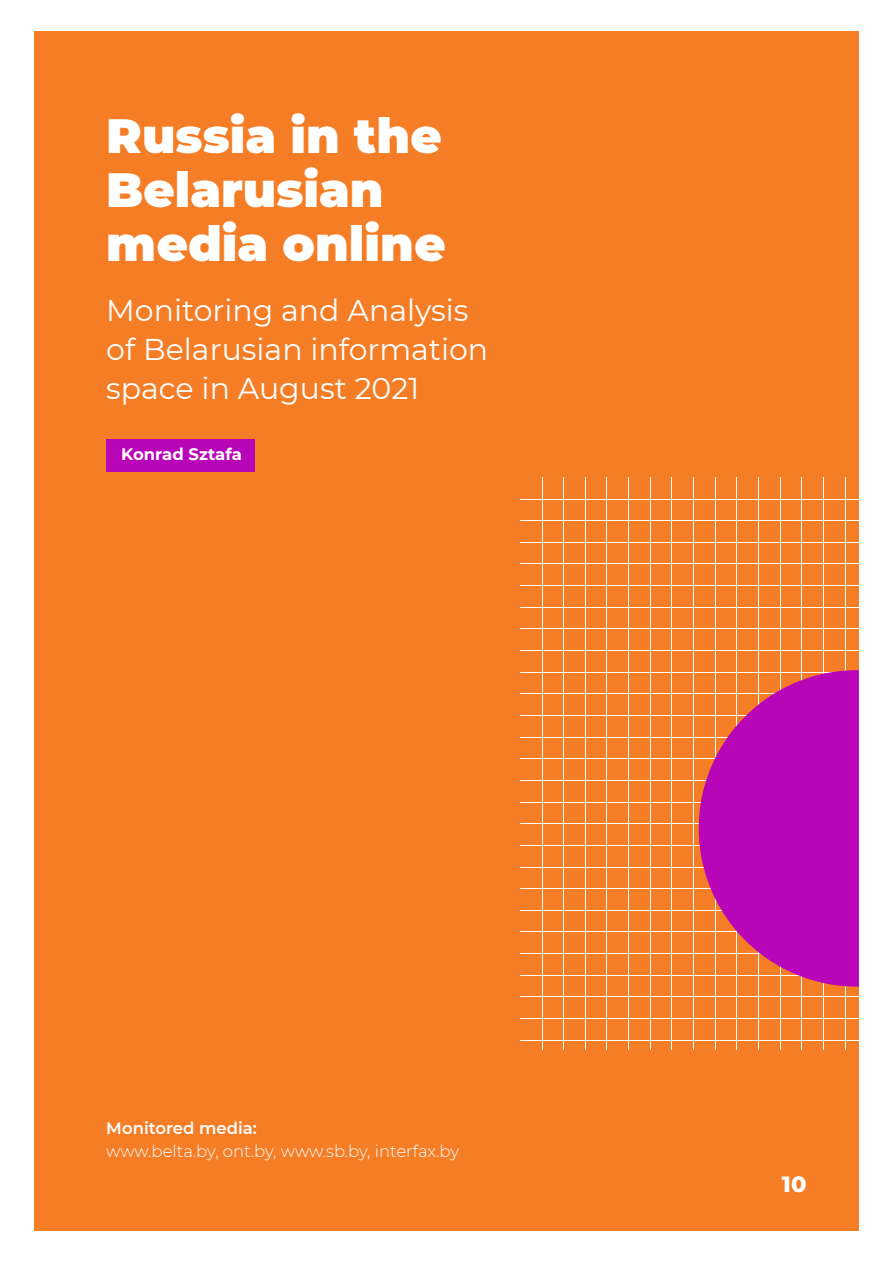
<style>
.page{position:relative;width:893px;height:1263px;background:#fff}
.page>*{position:absolute;margin:0;border:0;box-sizing:border-box;transform-origin:0 0}
.t1{font:900 48px/54px "Montserrat";color:#fff}
.t2{font:30px/39px "Montserrat";color:#fff}
.t3{font:800 22.5px "Montserrat";color:#fff}
.t4{font:300 16.5px "Montserrat";color:#fff}
.t5{font:600 16.5px "Montserrat";color:#fff}
.t6{font:700 16.5px "Montserrat";color:#fff}
</style>
<div class="page">
<div style="left:34px;top:32px;width:825px;height:1199px;background:#f57d26"></div>
<hr style="left:542px;top:477px;width:1px;height:573px;background:#fff">
<hr style="left:563px;top:477px;width:1px;height:573px;background:#fff">
<hr style="left:585px;top:477px;width:1px;height:573px;background:#fff">
<hr style="left:607px;top:477px;width:1px;height:573px;background:#fff">
<hr style="left:628px;top:477px;width:1px;height:573px;background:#fff">
<hr style="left:650px;top:477px;width:1px;height:573px;background:#fff">
<hr style="left:671px;top:477px;width:1px;height:573px;background:#fff">
<hr style="left:693px;top:477px;width:1px;height:573px;background:#fff">
<hr style="left:715px;top:477px;width:1px;height:573px;background:#fff">
<hr style="left:736px;top:477px;width:1px;height:573px;background:#fff">
<hr style="left:758px;top:477px;width:1px;height:573px;background:#fff">
<hr style="left:780px;top:477px;width:1px;height:573px;background:#fff">
<hr style="left:801px;top:477px;width:1px;height:573px;background:#fff">
<hr style="left:823px;top:477px;width:1px;height:573px;background:#fff">
<hr style="left:845px;top:477px;width:1px;height:573px;background:#fff">
<hr style="left:520px;top:1040px;width:339px;height:1px;background:#fff">
<hr style="left:520px;top:1018px;width:339px;height:1px;background:#fff">
<hr style="left:520px;top:996px;width:339px;height:1px;background:#fff">
<hr style="left:520px;top:975px;width:339px;height:1px;background:#fff">
<hr style="left:520px;top:953px;width:339px;height:1px;background:#fff">
<hr style="left:520px;top:931px;width:339px;height:1px;background:#fff">
<hr style="left:520px;top:910px;width:339px;height:1px;background:#fff">
<hr style="left:520px;top:888px;width:339px;height:1px;background:#fff">
<hr style="left:520px;top:867px;width:339px;height:1px;background:#fff">
<hr style="left:520px;top:845px;width:339px;height:1px;background:#fff">
<hr style="left:520px;top:823px;width:339px;height:1px;background:#fff">
<hr style="left:520px;top:802px;width:339px;height:1px;background:#fff">
<hr style="left:520px;top:780px;width:339px;height:1px;background:#fff">
<hr style="left:520px;top:758px;width:339px;height:1px;background:#fff">
<hr style="left:520px;top:737px;width:339px;height:1px;background:#fff">
<hr style="left:520px;top:715px;width:339px;height:1px;background:#fff">
<hr style="left:520px;top:693px;width:339px;height:1px;background:#fff">
<hr style="left:520px;top:672px;width:339px;height:1px;background:#fff">
<hr style="left:520px;top:650px;width:339px;height:1px;background:#fff">
<hr style="left:520px;top:628px;width:339px;height:1px;background:#fff">
<hr style="left:520px;top:607px;width:339px;height:1px;background:#fff">
<hr style="left:520px;top:585px;width:339px;height:1px;background:#fff">
<hr style="left:520px;top:564px;width:339px;height:1px;background:#fff">
<hr style="left:520px;top:542px;width:339px;height:1px;background:#fff">
<hr style="left:520px;top:520px;width:339px;height:1px;background:#fff">
<hr style="left:520px;top:499px;width:339px;height:1px;background:#fff">
<svg style="left:699px;top:670px;width:160px;height:316px;fill:#b805b8"></svg>
<div style="left:106px;top:439px;width:149px;height:33px;background:#b805b8"></div>
<h1 class="t1" style="left:106px;top:106px;width:341px">Russia in the<br>Belarusian media online</h1>
<p class="t2" style="left:106px;top:290px;width:383px">Monitoring and Analysis of Belarusian information space in August 2021</p>
<p class="t6" style="left:121px;top:443px;width:122px">Konrad Sztafa</p>
<p class="t5" style="left:106px;top:1117px;width:152px">Monitored media:</p>
<p class="t4" style="left:106px;top:1140px;width:354px">www.belta.by, ont.by, www.sb.by, interfax.by</p>
<p class="t3" style="left:782px;top:1168px;width:26px">10</p>
</div>
